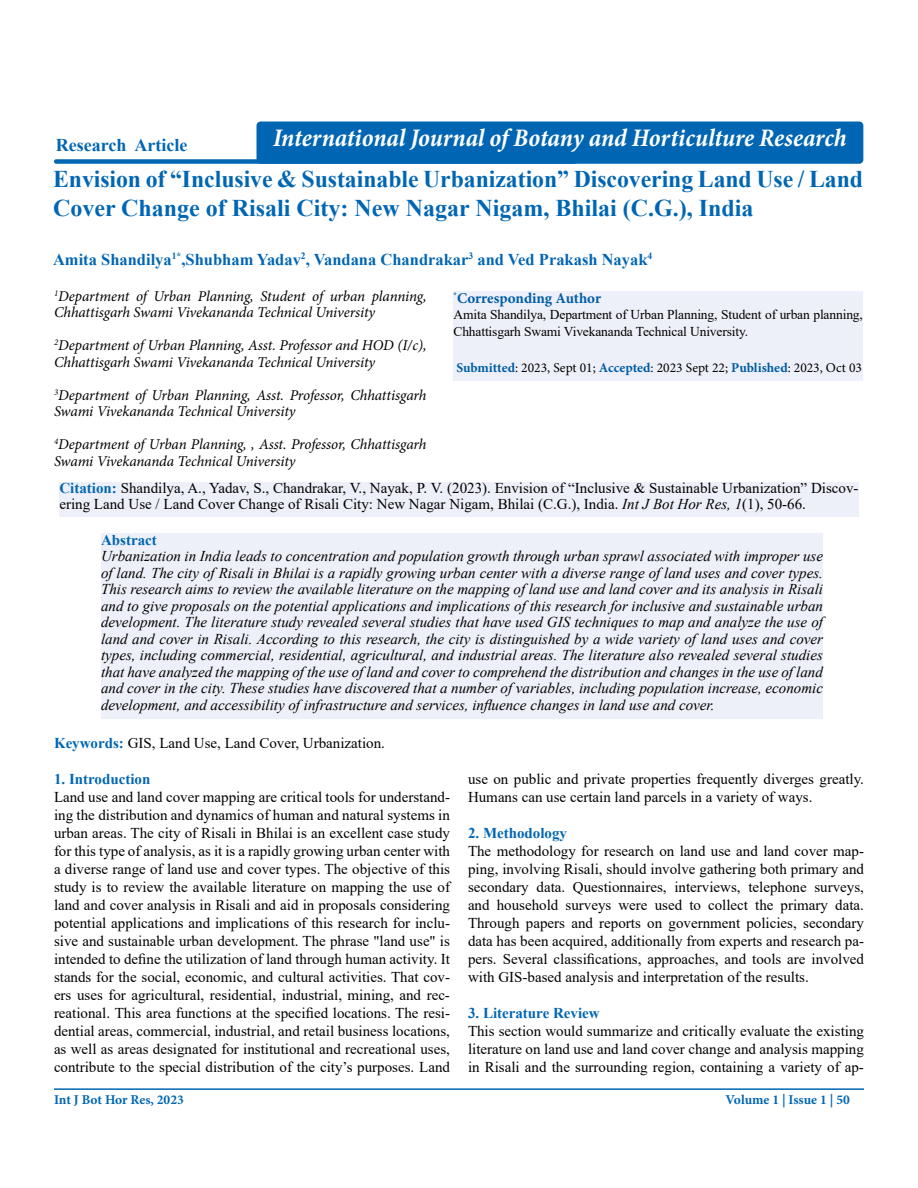
<style>
.page{position:relative;width:918px;height:1188px;background:#fff}
.page>*{position:absolute;margin:0;border:0;box-sizing:border-box;transform-origin:0 0}
.t1{font:italic 700 condensed 25.5px "Minion Pro";letter-spacing:-.005em;color:#fff}
.t2{font:700 24px/28.8px "Times New Roman";letter-spacing:-.005em;color:#0066b3}
.t3{font:700 18px "Times New Roman";color:#0066b3}
.t4{font:700 16.5px "Times New Roman";color:#0066b3}
.t5{font:15px/18px "Times New Roman";color:#000;text-align:justify}
.t6{font:italic 15px/16.5px "Times New Roman";color:#000;text-align:justify}
.t7{font:italic 15px/16.5px "Minion Pro";letter-spacing:-.01em;color:#000}
.t8{font:700 15px "Times New Roman";color:#0066b3}
.t9{font:700 15px "Minion Pro";color:#005da4}
.t10{font:13.5px/16.5px "Times New Roman";letter-spacing:-.01em;color:#000}
.t11{font:13.5px "Minion Pro";color:#000}
.t12{font:700 13.5px "Minion Pro";letter-spacing:-.005em;color:#0066b3}
.s1{font-weight:700;color:#005da4}
.s2{font-weight:700;color:#0066b3}
.s3{font-style:italic}
</style>
<div class="page">
<div style="left:59px;top:483px;width:800px;height:34px;background:#eef0f9"></div>
<div style="left:54px;top:159px;width:523px;height:5px;background:#0066b3;border-radius:2px"></div>
<hr style="left:54px;top:1088px;width:810px;height:2px;background:#0066b3">
<div style="left:257px;top:122px;width:606px;height:42px;background:#0066b3;border-radius:4px"></div>
<div style="left:453px;top:292px;width:410px;height:89px;background:#eef0f9"></div>
<div style="left:101px;top:534px;width:722px;height:185px;background:#eef0f9"></div>
<p class="t3" style="left:56px;top:132px;width:133px">Research Article</p>
<h1 class="t1" style="left:273px;top:120px;width:575px">International Journal of Botany and Horticulture Research</h1>
<h2 class="t2" style="left:53px;top:164px;width:812px">Envision of “Inclusive &amp; Sustainable Urbanization” Discovering Land Use / Land<br>Cover Change of Risali City: New Nagar Nigam, Bhilai (C.G.), India</h2>
<p class="t4" style="left:53px;top:248px;width:601px">Amita Shandilya<sup>1*</sup>,Shubham Yadav<sup>2</sup>, Vandana Chandrakar<sup>3</sup> and Ved Prakash Nayak<sup>4</sup></p>
<p class="t7" style="left:54px;top:288px;width:374px"><sup>1</sup>Department of Urban Planning, Student of urban planning,<br>Chhattisgarh Swami Vivekananda Technical University</p>
<p class="t7" style="left:54px;top:337px;width:374px"><sup>2</sup>Department of Urban Planning, Asst. Professor and HOD (I/c),<br>Chhattisgarh Swami Vivekananda Technical University</p>
<p class="t7" style="left:54px;top:387px;width:374px"><sup>3</sup>Department of Urban Planning, Asst. Professor, Chhattisgarh<br>Swami Vivekananda Technical University</p>
<p class="t7" style="left:54px;top:436px;width:374px"><sup>4</sup>Department of Urban Planning, , Asst. Professor, Chhattisgarh<br>Swami Vivekananda Technical University</p>
<p class="t9" style="left:453px;top:287px;width:149px"><sup>*</sup>Corresponding Author</p>
<p class="t10" style="left:453px;top:306px;width:411px">Amita Shandilya, Department of Urban Planning, Student of urban planning,<br>Chhattisgarh Swami Vivekananda Technical University.</p>
<p class="t11" style="left:456px;top:358px;width:407px"><span class="s1">Submitted</span>: 2023, Sept 01; <span class="s1">Accepted</span>: 2023 Sept 22; <span class="s1">Published</span>: 2023, Oct 03</p>
<p class="t5" style="left:59px;top:479px;width:801px;line-height:16.5px"><span class="s2">Citation:</span> Shandilya, A., Yadav, S., Chandrakar, V., Nayak, P. V. (2023). Envision of “Inclusive &amp; Sustainable Urbanization” Discov&shy;ering Land Use / Land Cover Change of Risali City: New Nagar Nigam, Bhilai (C.G.), India. <span class="s3">Int J Bot Hor Res, 1</span>(1), 50-66.</p>
<p class="t8" style="left:101px;top:529px;width:57px">Abstract</p>
<p class="t6" style="left:101px;top:547px;width:724px">Urbanization in India leads to concentration and population growth through urban sprawl associated with improper use of land. The city of Risali in Bhilai is a rapidly growing urban center with a diverse range of land uses and cover types.<br>This research aims to review the available literature on the mapping of land use and land cover and its analysis in Risali and to give proposals on the potential applications and implications of this research for inclusive and sustainable urban development. The literature study revealed several studies that have used GIS techniques to map and analyze the use of land and cover in Risali. According to this research, the city is distinguished by a wide variety of land uses and cover types, including commercial, residential, agricultural, and industrial areas. The literature also revealed several studies that have analyzed the mapping of the use of land and cover to comprehend the distribution and changes in the use of land and cover in the city. These studies have discovered that a number of variables, including population increase, economic development, and accessibility of infrastructure and services, influence changes in land use and cover.</p>
<p class="t5" style="left:54px;top:733px;width:333px"><span class="s2">Keywords:</span> GIS, Land Use, Land Cover, Urbanization.</p>
<p class="t8" style="left:54px;top:768px;width:98px">1. Introduction</p>
<p class="t5" style="left:54px;top:788px;width:398px">Land use and land cover mapping are critical tools for understand&shy;ing the distribution and dynamics of human and natural systems in urban areas. The city of Risali in Bhilai is an excellent case study for this type of analysis, as it is a rapidly growing urban center with a diverse range of land use and cover types. The objective of this study is to review the available literature on mapping the use of land and cover analysis in Risali and aid in proposals considering potential applications and implications of this research for inclu&shy;sive and sustainable urban development. The phrase "land use" is intended to define the utilization of land through human activity. It stands for the social, economic, and cultural activities. That cov&shy;ers uses for agricultural, residential, industrial, mining, and rec&shy;reational. This area functions at the specified locations. The resi&shy;dential areas, commercial, industrial, and retail business locations, as well as areas designated for institutional and recreational uses, contribute to the special distribution of the city’s purposes. Land</p>
<p class="t12" style="left:54px;top:1090px;width:131px">Int J Bot Hor Res, 2023</p>
<p class="t5" style="left:468px;top:770px;width:398px">use on public and private properties frequently diverges greatly.<br>Humans can use certain land parcels in a variety of ways.</p>
<p class="t8" style="left:468px;top:823px;width:101px">2. Methodology</p>
<p class="t5" style="left:468px;top:842px;width:398px">The methodology for research on land use and land cover map&shy;ping, involving Risali, should involve gathering both primary and secondary data. Questionnaires, interviews, telephone surveys, and household surveys were used to collect the primary data.<br>Through papers and reports on government policies, secondary data has been acquired, additionally from experts and research pa&shy;pers. Several classifications, approaches, and tools are involved with GIS-based analysis and interpretation of the results.</p>
<p class="t8" style="left:468px;top:1003px;width:133px">3. Literature Review</p>
<p class="t5" style="left:468px;top:1022px;width:398px">This section would summarize and critically evaluate the existing literature on land use and land cover change and analysis mapping in Risali and the surrounding region, containing a variety of ap-</p>
<p class="t12" style="left:726px;top:1090px;width:126px">Volume 1 | Issue 1 | 50</p>
</div>
